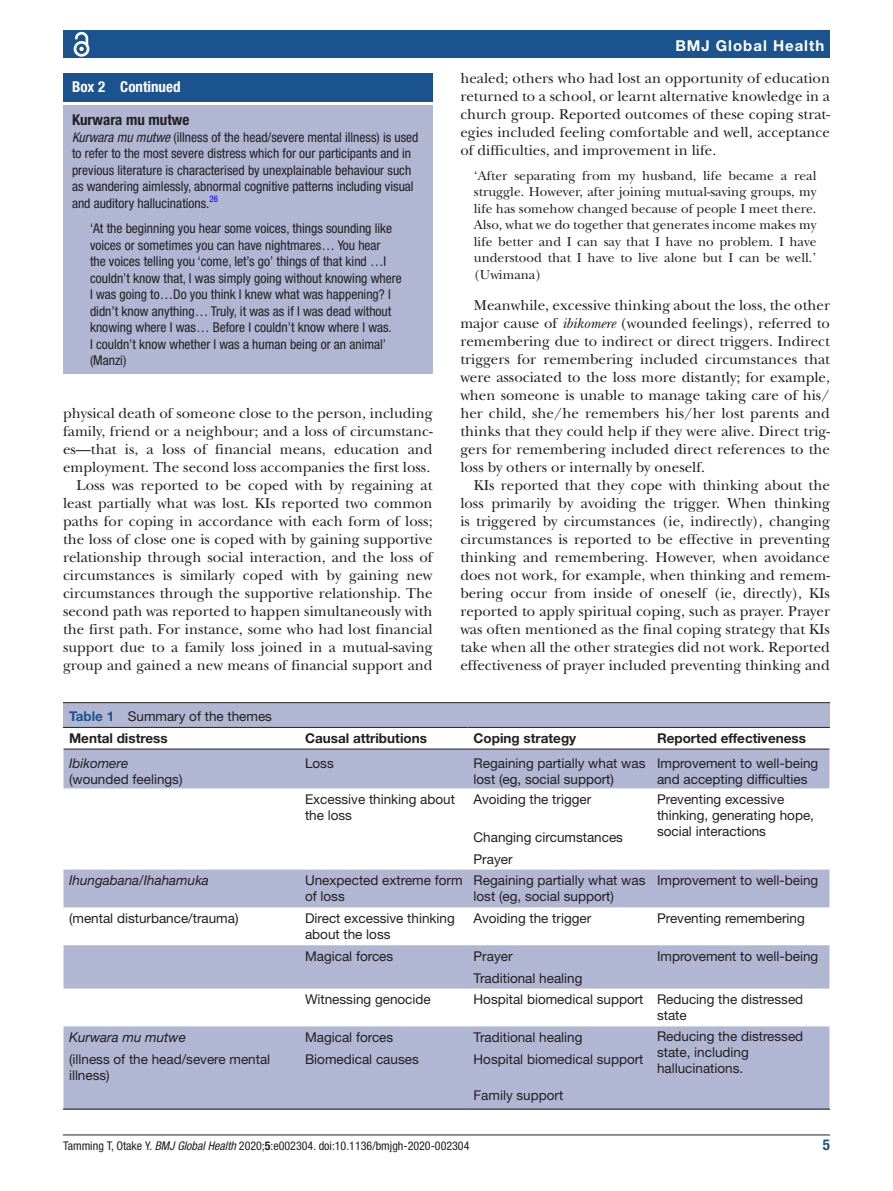
<style>
.page{position:relative;width:893px;height:1191px;background:#fff}
.page>*{position:absolute;margin:0;border:0;box-sizing:border-box;transform-origin:0 0}
.t1{font:15px/18px "New Baskerville";color:#231f20;text-align:justify}
.t2{font:700 15px "Helvetica Neue LT Std";letter-spacing:.065em;color:#fff}
.t3{font:700 condensed 15px "Helvetica Neue LT Std";color:#231f20}
.t4{font:700 condensed 15px "Helvetica Neue LT Std";color:#fff}
.t5{font:700 condensed 15px "Helvetica Neue LT Std";color:#1b5391}
.t6{font:13.5px/16.2px "Helvetica Neue LT Std";color:#231f20}
.t7{font:condensed 13.5px/16.5px "Helvetica Neue LT Std";color:#231f20}
.t8{font:13.5px/16.5px "New Baskerville";color:#231f20;text-align:justify}
.t9{font:700 13.5px "Helvetica Neue LT Std";color:#231f20}
.t10{font:italic 13.5px "Helvetica Neue LT Std";color:#231f20}
.t11{font:condensed 12px "Helvetica Neue LT Std";color:#231f20}
.s1{font-style:italic}
.s2{font-weight:700;color:#1b5391}
.s3{font-weight:700}
</style>
<div class="page">
<hr style="left:63px;top:1134px;width:767px;height:1px;background:#231f20">
<div style="left:63px;top:31px;width:767px;height:27px;background:#1b5391"></div>
<svg style="left:73px;top:31px;width:17px;height:26px"></svg>
<div style="left:63px;top:73px;width:370px;height:28px;background:#1b5391"></div>
<div style="left:63px;top:106px;width:370px;height:268px;background:#b1b7d3"></div>
<div style="left:63px;top:703px;width:767px;height:406px;background:#b1b7d3"></div>
<hr style="left:63px;top:702px;width:767px;height:1px;background:#231f20">
<svg style="left:64px;top:728px;width:766px;height:298px;fill:#fff"></svg>
<hr style="left:651px;top:1108px;width:179px;height:1px;background:#231f20">
<hr style="left:63px;top:727px;width:236px;height:1px;background:#231f20">
<hr style="left:63px;top:748px;width:236px;height:1px;background:#231f20">
<hr style="left:299px;top:727px;width:168px;height:1px;background:#231f20">
<hr style="left:299px;top:748px;width:168px;height:1px;background:#231f20">
<hr style="left:467px;top:727px;width:184px;height:1px;background:#231f20">
<hr style="left:467px;top:748px;width:184px;height:1px;background:#231f20">
<hr style="left:651px;top:727px;width:179px;height:1px;background:#231f20">
<hr style="left:651px;top:748px;width:179px;height:1px;background:#231f20">
<hr style="left:63px;top:1108px;width:236px;height:1px;background:#231f20">
<hr style="left:299px;top:1108px;width:168px;height:1px;background:#231f20">
<hr style="left:467px;top:1108px;width:184px;height:1px;background:#231f20">
<svg style="left:63px;top:728px;width:1px;height:21px"></svg>
<hr style="left:63px;top:749px;width:1px;height:39px;background:#fff">
<hr style="left:63px;top:788px;width:1px;height:38px;background:#fff">
<svg style="left:63px;top:826px;width:1px;height:43px"></svg>
<hr style="left:63px;top:869px;width:1px;height:38px;background:#fff">
<hr style="left:63px;top:907px;width:1px;height:38px;background:#fff">
<svg style="left:63px;top:945px;width:1px;height:43px"></svg>
<hr style="left:63px;top:988px;width:1px;height:38px;background:#fff">
<svg style="left:63px;top:1026px;width:1px;height:22px"></svg>
<hr style="left:63px;top:1048px;width:1px;height:38px;background:#fff">
<svg style="left:63px;top:1086px;width:1px;height:22px"></svg>
<p class="t4" style="left:72px;top:78px;width:110px">Box 2 Continued</p>
<p class="t3" style="left:72px;top:111px;width:119px">Kurwara mu mutwe</p>
<p class="t7" style="left:72px;top:129px;width:348px"><span class="s1">Kurwara mu mutwe</span> (illness of the head/severe mental illness) is used to refer to the most severe distress which for our participants and in previous literature is characterised by unexplainable behaviour such as wandering aimlessly, abnormal cognitive patterns including visual and auditory hallucinations.<sup>26</sup></p>
<p class="t7" style="left:90px;top:220px;width:313px">‘At the beginning you hear some voices, things sounding like voices or sometimes you can have nightmares… You hear<br>the voices telling you ‘come, let’s go’ things of that kind …I couldn’t know that, I was simply going without knowing where I was going to…Do you think I knew what was happening? I didn’t know anything… Truly, it was as if I was dead without knowing where I was… Before I couldn’t know where I was.<br>I couldn’t know whether I was a human being or an animal’ (Manzi)</p>
<p class="t1" style="left:63px;top:404px;width:371px;text-align:right">physical death of someone close to the person, including family, friend or a neighbour; and a loss of circumstanc&shy;es—that is, a loss of financial means, education and employment. The second loss accompanies the first loss.<br>Loss was reported to be coped with by regaining at least partially what was lost. KIs reported two common paths for coping in accordance with each form of loss; the loss of close one is coped with by gaining supportive relationship through social interaction, and the loss of circumstances is similarly coped with by gaining new circumstances through the supportive relationship. The second path was reported to happen simultaneously with the first path. For instance, some who had lost financial support due to a family loss joined in a mutual-saving group and gained a new means of financial support and</p>
<p class="t2" style="left:675px;top:36px;width:150px">BMJ Global Health</p>
<p class="t1" style="left:460px;top:69px;width:371px">healed; others who had lost an opportunity of education returned to a school, or learnt alternative knowledge in a church group. Reported outcomes of these coping strat&shy;egies included feeling comfortable and well, acceptance of difficulties, and improvement in life.</p>
<p class="t8" style="left:474px;top:167px;width:344px">‘After separating from my husband, life became a real struggle. However, after joining mutual-saving groups, my life has somehow changed because of people I meet there.<br>Also, what we do together that generates income makes my life better and I can say that I have no problem. I have understood that I have to live alone but I can be well.’ (Uwimana)</p>
<p class="t1" style="left:460px;top:296px;width:371px;text-indent:14px">Meanwhile, excessive thinking about the loss, the other major cause of <span class="s1">ibikomere</span> (wounded feelings), referred to remembering due to indirect or direct triggers. Indirect triggers for remembering included circumstances that were associated to the loss more distantly; for example, when someone is unable to manage taking care of his/ her child, she/he remembers his/her lost parents and thinks that they could help if they were alive. Direct trig&shy;gers for remembering included direct references to the loss by others or internally by oneself.</p>
<p class="t1" style="left:460px;top:476px;width:371px;text-indent:14px">KIs reported that they cope with thinking about the loss primarily by avoiding the trigger. When thinking is triggered by circumstances (ie, indirectly), changing circumstances is reported to be effective in preventing thinking and remembering. However, when avoidance does not work, for example, when thinking and remem&shy;bering occur from inside of oneself (ie, directly), KIs reported to apply spiritual coping, such as prayer. Prayer was often mentioned as the final coping strategy that KIs take when all the other strategies did not work. Reported effectiveness of prayer included preventing thinking and</p>
<p class="t6" style="left:69px;top:705px;width:205px;line-height:22px"><span class="s2">Table 1</span> Summary of the themes<br><span class="s3">Mental distress</span></p>
<p class="t10" style="left:69px;top:755px;width:61px">Ibikomere</p>
<p class="t6" style="left:69px;top:771px;width:115px">(wounded feelings)</p>
<p class="t9" style="left:305px;top:730px;width:123px">Causal attributions</p>
<p class="t9" style="left:473px;top:730px;width:104px">Coping strategy</p>
<p class="t9" style="left:657px;top:730px;width:150px">Reported effectiveness</p>
<p class="t6" style="left:305px;top:754px;width:30px">Loss</p>
<p class="t6" style="left:473px;top:754px;width:173px">Regaining partially what was lost (eg, social support)</p>
<p class="t6" style="left:657px;top:754px;width:163px">Improvement to well-being and accepting difficulties</p>
<p class="t6" style="left:305px;top:791px;width:152px">Excessive thinking about the loss</p>
<p class="t6" style="left:473px;top:791px;width:119px">Avoiding the trigger</p>
<p class="t6" style="left:657px;top:791px;width:159px">Preventing excessive thinking, generating hope, social interactions</p>
<p class="t6" style="left:473px;top:826px;width:151px;line-height:21.6px">Changing circumstances<br>Prayer</p>
<p class="t10" style="left:69px;top:872px;width:141px">Ihungabana/Ihahamuka</p>
<p class="t6" style="left:305px;top:872px;width:159px">Unexpected extreme form of loss</p>
<p class="t6" style="left:473px;top:872px;width:173px">Regaining partially what was lost (eg, social support)</p>
<p class="t6" style="left:657px;top:872px;width:163px">Improvement to well-being</p>
<p class="t6" style="left:69px;top:910px;width:171px">(mental disturbance/trauma)</p>
<p class="t6" style="left:305px;top:910px;width:151px">Direct excessive thinking about the loss</p>
<p class="t6" style="left:473px;top:910px;width:119px">Avoiding the trigger</p>
<p class="t6" style="left:657px;top:910px;width:149px">Preventing remembering</p>
<p class="t6" style="left:305px;top:947px;width:90px">Magical forces</p>
<p class="t6" style="left:473px;top:947px;width:40px">Prayer</p>
<p class="t6" style="left:657px;top:947px;width:163px">Improvement to well-being</p>
<p class="t6" style="left:473px;top:969px;width:111px">Traditional healing</p>
<p class="t6" style="left:305px;top:991px;width:127px">Witnessing genocide</p>
<p class="t6" style="left:657px;top:991px;width:148px;text-indent:-183px">Hospital biomedical support Reducing the distressed state</p>
<p class="t10" style="left:69px;top:1029px;width:119px">Kurwara mu mutwe</p>
<p class="t6" style="left:305px;top:1029px;width:90px">Magical forces</p>
<p class="t6" style="left:473px;top:1029px;width:111px">Traditional healing</p>
<p class="t6" style="left:657px;top:1027px;width:148px">Reducing the distressed state, including hallucinations.</p>
<p class="t6" style="left:69px;top:1050px;width:203px">(illness of the head/severe mental illness)</p>
<p class="t6" style="left:305px;top:1050px;width:115px">Biomedical causes</p>
<p class="t6" style="left:473px;top:1050px;width:172px">Hospital biomedical support</p>
<p class="t6" style="left:473px;top:1087px;width:91px">Family support</p>
<p class="t11" style="left:63px;top:1138px;width:408px">Tamming T, Otake Y. <span class="s1">BMJ Global Health</span> 2020;<span class="s3">5</span>:e002304. doi:10.1136/bmjgh-2020-002304</p>
<p class="t5" style="left:823px;top:1135px;width:9px">5</p>
</div>
